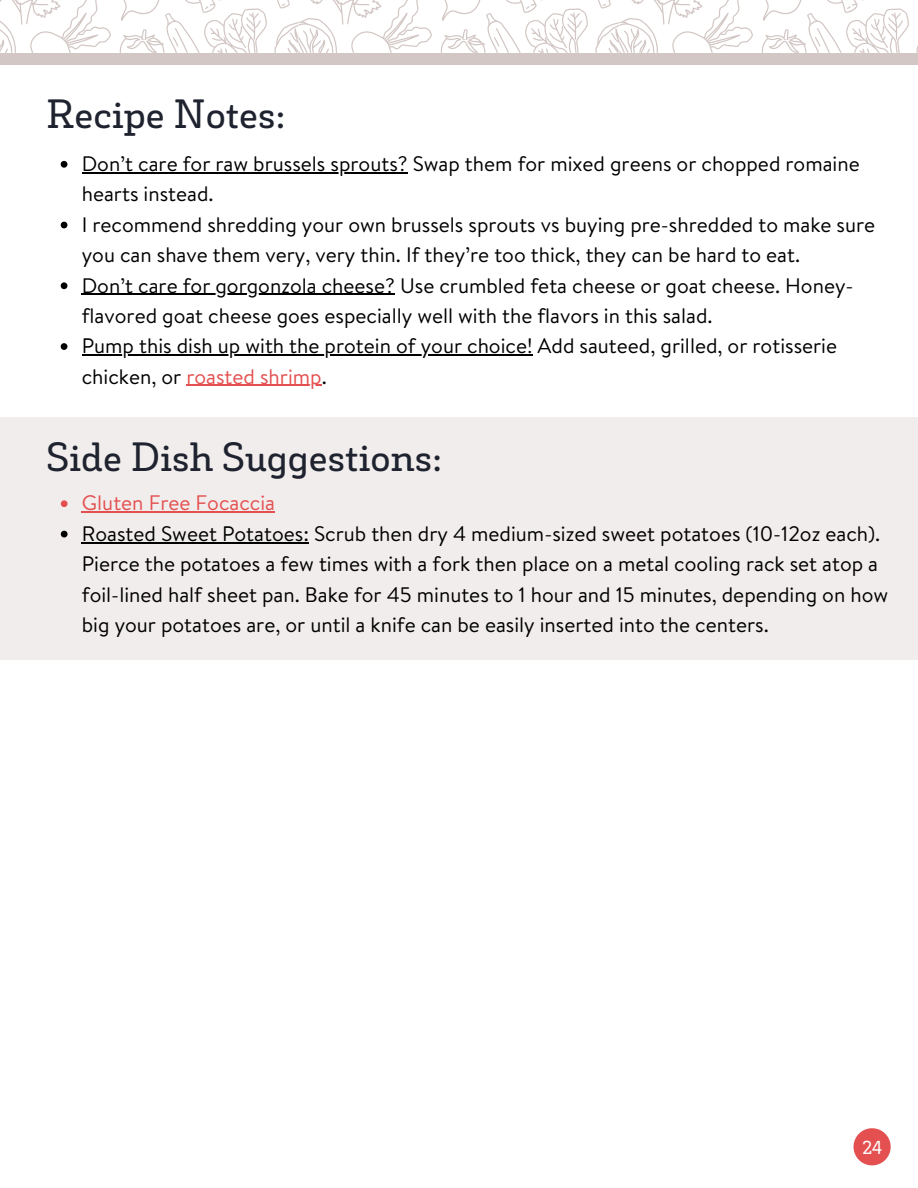
<style>
.page{position:relative;width:918px;height:1188px;background:#fff}
.page>*{position:absolute;margin:0;border:0;box-sizing:border-box;transform-origin:0 0}
.t1{font:600 39.15px "Decour Soft W00";color:#1f232f}
.t2{font:21px/30.3px "Brandon Text";color:#000}
.t3{font:21px "Brandon Text";color:#e45050}
.t4{font:600 18px "Decour Soft W00";color:#fff}
.s1{color:#e45050}
</style>
<div class="page">
<div style="left:0;top:53px;width:918px;height:12px;background:#d2c7c4"></div>
<svg style="left:0;top:0;width:111px;height:53px"></svg>
<svg style="left:119px;top:0;width:313px;height:53px"></svg>
<svg style="left:440px;top:0;width:313px;height:53px"></svg>
<svg style="left:761px;top:0;width:157px;height:53px"></svg>
<div style="left:0;top:417px;width:918px;height:242px;background:#f1edec"></div>
<svg style="left:61px;top:500px;width:7px;height:7px"></svg>
<hr style="left:82px;top:512px;width:193px;height:1px;background:#e45050">
<svg style="left:61px;top:531px;width:7px;height:6px"></svg>
<hr style="left:82px;top:542px;width:227px;height:1px;background:#000">
<svg style="left:854px;top:1128px;width:37px;height:37px"></svg>
<svg style="left:61px;top:161px;width:6px;height:7px"></svg>
<hr style="left:82px;top:172px;width:326px;height:1px;background:#000">
<svg style="left:61px;top:222px;width:6px;height:6px"></svg>
<svg style="left:61px;top:282px;width:6px;height:7px"></svg>
<hr style="left:82px;top:294px;width:313px;height:1px;background:#000">
<svg style="left:61px;top:343px;width:6px;height:7px"></svg>
<hr style="left:82px;top:354px;width:451px;height:2px;background:#000">
<hr style="left:186px;top:385px;width:136px;height:1px;background:#e45050">
<p class="t1" style="left:46px;top:90px;width:241px">Recipe Notes:</p>
<p class="t2" style="left:82px;top:148px;width:780px">Don’t care for raw brussels sprouts? Swap them for mixed greens or chopped romaine hearts instead.</p>
<p class="t2" style="left:82px;top:209px;width:795px">I recommend shredding your own brussels sprouts vs buying pre-shredded to make sure you can shave them very, very thin. If they’re too thick, they can be hard to eat.</p>
<p class="t2" style="left:82px;top:270px;width:773px">Don’t care for gorgonzola cheese? Use crumbled feta cheese or goat cheese. Honey&shy;flavored goat cheese goes especially well with the flavors in this salad.</p>
<p class="t2" style="left:82px;top:330px;width:757px">Pump this dish up with the protein of your choice! Add sauteed, grilled, or rotisserie chicken, or <span class="s1">roasted shrimp</span>.</p>
<p class="t1" style="left:46px;top:432px;width:398px">Side Dish Suggestions:</p>
<p class="t3" style="left:82px;top:488px;width:195px">Gluten Free Focaccia</p>
<p class="t2" style="left:82px;top:518px;width:808px">Roasted Sweet Potatoes: Scrub then dry 4 medium-sized sweet potatoes (10-12oz each).<br>Pierce the potatoes a few times with a fork then place on a metal cooling rack set atop a foil-lined half sheet pan. Bake for 45 minutes to 1 hour and 15 minutes, depending on how big your potatoes are, or until a knife can be easily inserted into the centers.</p>
<p class="t4" style="left:862px;top:1136px;width:22px">24</p>
</div>
